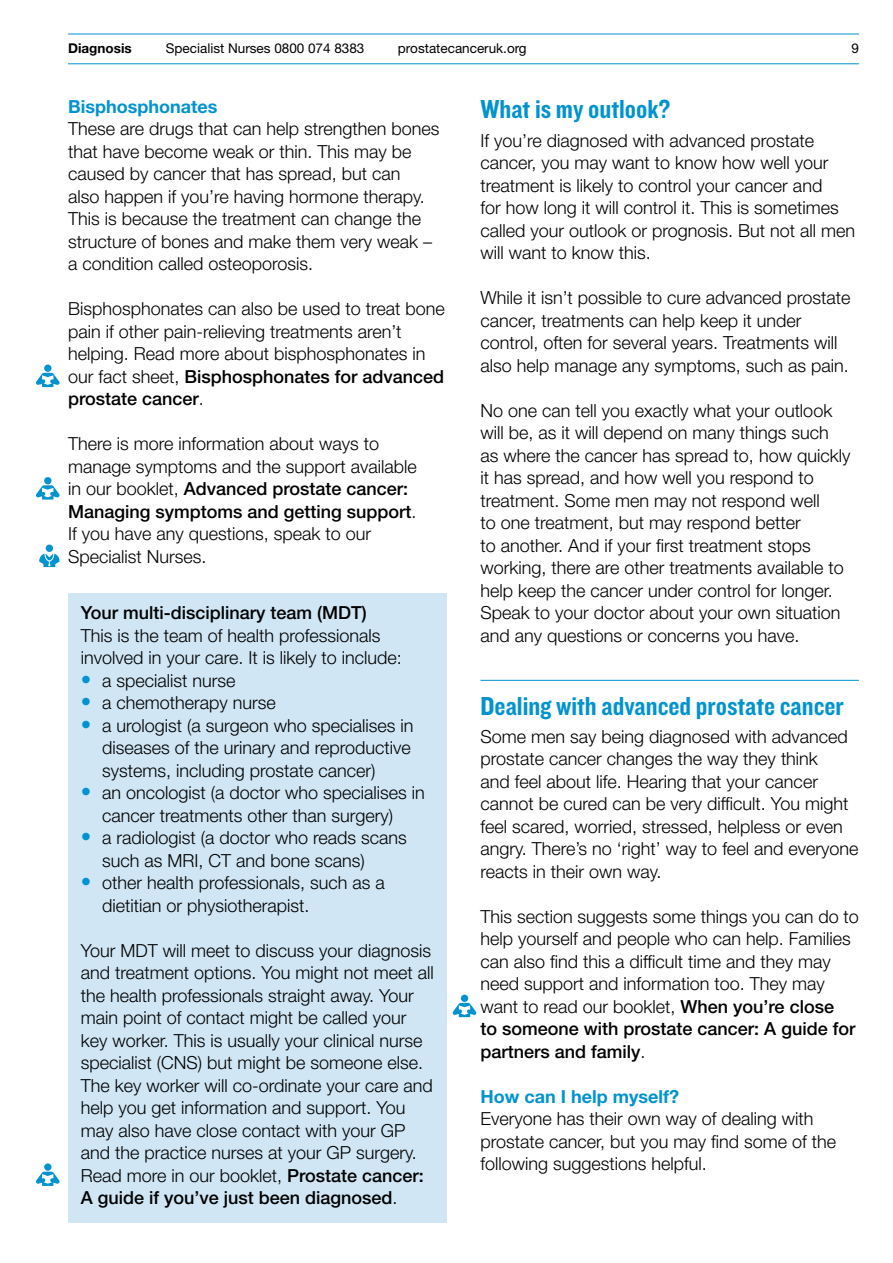
<style>
.page{position:relative;width:893px;height:1263px;background:#fff}
.page>*{position:absolute;margin:0;border:0;box-sizing:border-box;transform-origin:0 0}
.t1{font:27px "Knockout 50 Welterweight";color:#0093d0}
.t2{font:300 18px/22.5px "Helvetica Neue LT Std";color:#000}
.t3{font:700 18px "Helvetica Neue LT Std";color:#0093d0}
.t4{font:500 18px "Helvetica Neue LT Std";color:#000}
.t5{font:13.5px "Helvetica Neue LT Std";color:#000}
.t6{font:700 13.5px "Helvetica Neue LT Std";color:#000}
.s1{font-weight:500}
.s2{font-size:21px;color:#0093d0}
</style>
<div class="page">
<hr style="left:68px;top:34px;width:791px;height:1px;background:#0093d0">
<hr style="left:68px;top:63px;width:791px;height:1px;background:#0093d0">
<div style="left:68px;top:593px;width:379px;height:630px;background:#d0e6f4"></div>
<div style="left:44px;top:1163px;width:7px;height:8px;background:#0093d0;border-radius:50%"></div>
<svg style="left:36px;top:1171px;width:24px;height:15px"></svg>
<div style="left:44px;top:365px;width:7px;height:7px;background:#0093d0;border-radius:50%"></div>
<svg style="left:36px;top:373px;width:24px;height:14px"></svg>
<div style="left:44px;top:477px;width:7px;height:7px;background:#0093d0;border-radius:50%"></div>
<svg style="left:36px;top:485px;width:24px;height:15px"></svg>
<div style="left:46px;top:545px;width:7px;height:7px;background:#0093d0;border-radius:50%"></div>
<svg style="left:39px;top:553px;width:21px;height:14px"></svg>
<hr style="left:480px;top:680px;width:379px;height:1px;background:#0093d0">
<div style="left:461px;top:995px;width:7px;height:7px;background:#0093d0;border-radius:50%"></div>
<svg style="left:453px;top:1003px;width:23px;height:14px"></svg>
<p class="t6" style="left:68px;top:40px;width:65px">Diagnosis</p>
<p class="t5" style="left:166px;top:40px;width:200px">Specialist Nurses 0800 074 8383</p>
<p class="t5" style="left:398px;top:40px;width:130px">prostatecanceruk.org</p>
<p class="t5" style="left:851px;top:40px;width:9px">9</p>
<p class="t3" style="left:68px;top:95px;width:151px">Bisphosphonates</p>
<p class="t2" style="left:68px;top:117px;width:373px">These are drugs that can help strengthen bones that have become weak or thin. This may be caused by cancer that has spread, but can<br>also happen if you’re having hormone therapy.<br>This is because the treatment can change the structure of bones and make them very weak – a condition called osteoporosis.</p>
<p class="t2" style="left:68px;top:297px;width:378px">Bisphosphonates can also be used to treat bone pain if other pain-relieving treatments aren’t helping. Read more about bisphosphonates in our fact sheet, <span class="s1">Bisphosphonates for advanced prostate cancer</span>.</p>
<p class="t2" style="left:68px;top:432px;width:350px">There is more information about ways to manage symptoms and the support available in our booklet, <span class="s1">Advanced prostate cancer:<br>Managing symptoms and getting support</span>.<br>If you have any questions, speak to our Specialist Nurses.</p>
<p class="t4" style="left:81px;top:602px;width:288px">Your multi-disciplinary team (MDT)</p>
<p class="t2" style="left:81px;top:623px;width:323px">This is the team of health professionals involved in your care. It is likely to include:</p>
<p class="t2" style="left:81px;top:668px;width:156px"><span class="s2">•</span> a specialist nurse</p>
<p class="t2" style="left:81px;top:691px;width:196px"><span class="s2">•</span> a chemotherapy nurse</p>
<p class="t2" style="left:102px;top:713px;width:313px;text-indent:-21px"><span class="s2">•</span> a urologist (a surgeon who specialises in diseases of the urinary and reproductive systems, including prostate cancer)</p>
<p class="t2" style="left:81px;top:781px;width:346px;text-align:center"><span class="s2">•</span> an oncologist (a doctor who specialises in cancer treatments other than surgery)</p>
<p class="t2" style="left:102px;top:826px;width:306px;text-indent:-21px"><span class="s2">•</span> a radiologist (a doctor who reads scans such as MRI, CT and bone scans)</p>
<p class="t2" style="left:102px;top:871px;width:284px;text-indent:-21px"><span class="s2">•</span> other health professionals, such as a dietitian or physiotherapist.</p>
<p class="t2" style="left:81px;top:938px;width:355px">Your MDT will meet to discuss your diagnosis and treatment options. You might not meet all the health professionals straight away. Your main point of contact might be called your key worker. This is usually your clinical nurse specialist (CNS) but might be someone else.<br>The key worker will co-ordinate your care and help you get information and support. You may also have close contact with your GP and the practice nurses at your GP surgery.<br>Read more in our booklet, <span class="s1">Prostate cancer:<br>A guide if you’ve just been diagnosed</span>.</p>
<h1 class="t1" style="left:480px;top:92px;width:191px">What is my outlook?</h1>
<p class="t2" style="left:480px;top:128px;width:376px">If you’re diagnosed with advanced prostate cancer, you may want to know how well your treatment is likely to control your cancer and<br>for how long it will control it. This is sometimes called your outlook or prognosis. But not all men will want to know this.</p>
<p class="t2" style="left:480px;top:286px;width:372px">While it isn’t possible to cure advanced prostate cancer, treatments can help keep it under control, often for several years. Treatments will also help manage any symptoms, such as pain.</p>
<p class="t2" style="left:480px;top:398px;width:371px">No one can tell you exactly what your outlook will be, as it will depend on many things such as where the cancer has spread to, how quickly it has spread, and how well you respond to treatment. Some men may not respond well<br>to one treatment, but may respond better<br>to another. And if your first treatment stops working, there are other treatments available to help keep the cancer under control for longer.<br>Speak to your doctor about your own situation and any questions or concerns you have.</p>
<h1 class="t1" style="left:480px;top:688px;width:365px">Dealing with advanced prostate cancer</h1>
<p class="t2" style="left:480px;top:725px;width:379px">Some men say being diagnosed with advanced prostate cancer changes the way they think<br>and feel about life. Hearing that your cancer cannot be cured can be very difficult. You might feel scared, worried, stressed, helpless or even angry. There’s no ‘right’ way to feel and everyone reacts in their own way.</p>
<p class="t2" style="left:480px;top:905px;width:380px">This section suggests some things you can do to help yourself and people who can help. Families can also find this a difficult time and they may need support and information too. They may want to read our booklet, <span class="s1">When you’re close<br>to someone with prostate cancer: A guide for partners and family</span>.</p>
<p class="t3" style="left:480px;top:1085px;width:200px">How can I help myself?</p>
<p class="t2" style="left:480px;top:1107px;width:357px">Everyone has their own way of dealing with prostate cancer, but you may find some of the following suggestions helpful.</p>
</div>
